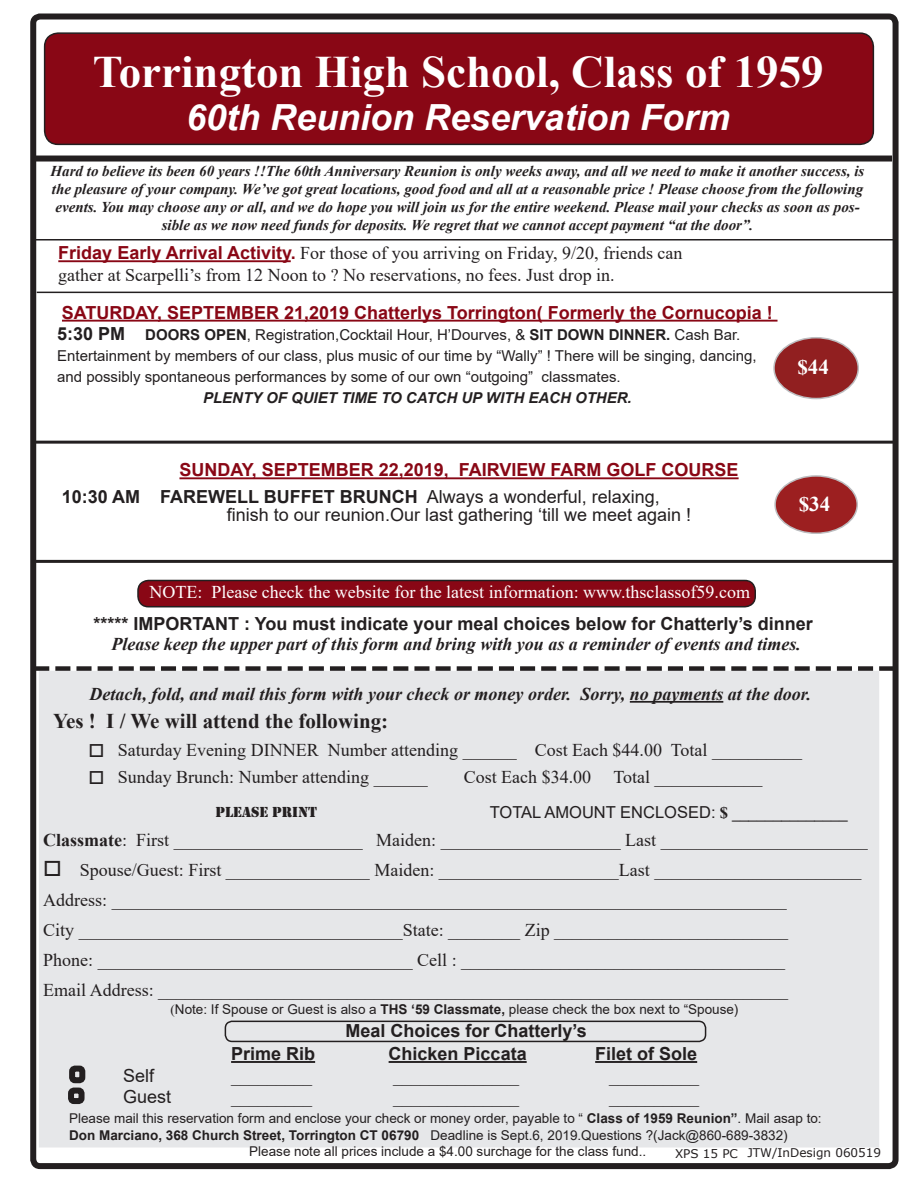
<style>
.page{position:relative;width:918px;height:1188px;background:#fff}
.page>*{position:absolute;margin:0;border:0;box-sizing:border-box;transform-origin:0 0}
.t1{font:700 45px "Times New Roman";color:#fff}
.t2{font:italic 700 36px "Arial";color:#fff}
.t3{font:700 21px "Times New Roman";color:#231f20}
.t4{font:700 21px "Times New Roman";color:#fff}
.t5{font:18px/21.6px "Times New Roman";color:#231f20}
.t6{font:italic 700 18px "Times New Roman";color:#231f20}
.t7{font:700 18px "Arial";color:#231f20}
.t8{font:700 18px "Arial";color:#890715}
.t9{font:18px/18px "Arial";color:#231f20}
.t10{font:18px "Times New Roman";color:#fff}
.t11{font:16.5px "Arial";color:#231f20}
.t12{font:italic 700 15px/18px "Times New Roman";color:#231f20;text-align:center}
.t13{font:15px/21px "Arial";color:#231f20}
.t14{font:italic 700 15px "Arial";color:#231f20}
.t15{font:15px "Stencil";color:#231f20}
.t16{font:13.5px/16.2px "Arial";color:#231f20}
.t17{font:12px "Verdana";color:#231f20}
.s1{font-family:"Arial";font-weight:700;color:#890715}
.s2{font-weight:700;font-size:18px}
.s3{font-weight:700}
.s4{font-family:"Times New Roman";font-weight:700}
.s5{font-family:"Times New Roman"}
</style>
<div class="page">
<div style="left:39px;top:671px;width:840px;height:477px;background:#e6e7e9;border:2px solid #e6e7e9"></div>
<div style="left:45px;top:33px;width:828px;height:111px;background:#890715;border-radius:14px"></div>
<div style="left:44px;top:32px;width:830px;height:113px;border:2px solid #231f20;border-radius:14px"></div>
<div style="left:30px;top:14px;width:869px;height:1155px;border:6px solid #231f20;border-radius:7px"></div>
<div style="left:32px;top:156px;width:860px;height:6px;background:#231f20"></div>
<hr style="left:62px;top:320px;width:716px;height:2px;background:#890715">
<hr style="left:179px;top:477px;width:560px;height:2px;background:#890715">
<hr style="left:630px;top:701px;width:93px;height:2px;background:#231f20">
<hr style="left:33px;top:441px;width:861px;height:3px;background:#231f20">
<hr style="left:37px;top:292px;width:857px;height:1px;background:#231f20">
<div style="left:138px;top:580px;width:617px;height:27px;background:#890715;border-radius:10px"></div>
<div style="left:137px;top:580px;width:619px;height:27px;border:2px solid #231f20;border-radius:10px"></div>
<svg style="left:34px;top:666px;width:860px;height:5px"></svg>
<div style="left:774px;top:338px;width:84px;height:61px;background:#911f20;border-radius:50%"></div>
<div style="left:773px;top:337px;width:86px;height:62px;border:2px solid #bcbdc0;border-radius:50%"></div>
<div style="left:775px;top:476px;width:82px;height:57px;background:#9c1f20;border-radius:50%"></div>
<div style="left:774px;top:475px;width:84px;height:59px;border:2px solid #bcbdc0;border-radius:50%"></div>
<hr style="left:33px;top:560px;width:861px;height:3px;background:#231f20">
<hr style="left:231px;top:1061px;width:84px;height:2px;background:#231f20">
<hr style="left:389px;top:1061px;width:138px;height:2px;background:#231f20">
<hr style="left:595px;top:1061px;width:102px;height:2px;background:#231f20">
<div style="left:69px;top:1066px;width:16px;height:17px;border:6px solid #231f20;border-radius:3px"></div>
<div style="left:68px;top:1088px;width:17px;height:16px;border:6px solid #231f20;border-radius:3px"></div>
<hr style="left:58px;top:260px;width:233px;height:2px;background:#890715">
<hr style="left:35px;top:239px;width:859px;height:2px;background:#231f20">
<div style="left:225px;top:1021px;width:481px;height:21px;border:2px solid #231f20;border-radius:7px"></div>
<p class="t1" style="left:93px;top:39px;width:732px">Torrington High School, Class of 1959</p>
<p class="t2" style="left:186px;top:93px;width:546px">60th Reunion Reservation Form</p>
<p class="t12" style="left:51px;top:162px;width:815px">Hard to believe its been 60 years !!The 60th Anniversary Reunion is only weeks away, and all we need to make it another success, is the pleasure of your company. We’ve got great locations, good food and all at a reasonable price ! Please choose from the following events. You may choose any or all, and we do hope you will join us for the entire weekend. Please mail your checks as soon as pos&shy;sible as we now need funds for deposits. We regret that we cannot accept payment “at the door”.</p>
<p class="t5" style="left:58px;top:242px;width:626px"><span class="s1">Friday Early Arrival Activity.</span> For those of you arriving on Friday, 9/20, friends can gather at Scarpelli’s from 12 Noon to ? No reservations, no fees. Just drop in.</p>
<p class="t8" style="left:62px;top:300px;width:712px">SATURDAY, SEPTEMBER 21,2019 Chatterlys Torrington( Formerly the Cornucopia !</p>
<p class="t13" style="left:57px;top:324px;width:701px"><span class="s2">5:30 PM</span> <span class="s3">DOORS OPEN</span>, Registration,Cocktail Hour, H’Dourves, &amp; <span class="s3">SIT DOWN DINNER.</span> Cash Bar.<br>Entertainment by members of our class, plus music of our time by “Wally” ! There will be singing, dancing, and possibly spontaneous performances by some of our own “outgoing” classmates.</p>
<p class="t14" style="left:203px;top:388px;width:430px">PLENTY OF QUIET TIME TO CATCH UP WITH EACH OTHER.</p>
<p class="t8" style="left:179px;top:457px;width:561px">SUNDAY, SEPTEMBER 22,2019, FAIRVIEW FARM GOLF COURSE</p>
<p class="t9" style="left:227px;top:488px;width:466px;text-indent:-165px"><span class="s3">10:30 AM FAREWELL BUFFET BRUNCH</span> Always a wonderful, relaxing, finish to our reunion.Our last gathering ‘till we meet again !</p>
<p class="t10" style="left:149px;top:580px;width:602px">NOTE: Please check the website for the latest information: www.thsclassof59.com</p>
<p class="t4" style="left:797px;top:351px;width:33px">$44</p>
<p class="t4" style="left:799px;top:488px;width:33px">$34</p>
<p class="t7" style="left:93px;top:611px;width:721px">***** IMPORTANT : You must indicate your meal choices below for Chatterly’s dinner</p>
<p class="t6" style="left:111px;top:632px;width:691px">Please keep the upper part of this form and bring with you as a reminder of events and times.</p>
<p class="t6" style="left:89px;top:681px;width:723px">Detach, fold, and mail this form with your check or money order. Sorry, no payments at the door.</p>
<p class="t3" style="left:53px;top:706px;width:337px">Yes ! I / We will attend the following:</p>
<p class="t5" style="left:118px;top:738px;width:686px">Saturday Evening DINNER Number attending ______ Cost Each $44.00 Total __________</p>
<p class="t5" style="left:118px;top:765px;width:311px">Sunday Brunch: Number attending ______</p>
<p class="t5" style="left:464px;top:765px;width:300px">Cost Each $34.00 Total ____________</p>
<p class="t15" style="left:216px;top:804px;width:103px">PLEASE PRINT</p>
<p class="t11" style="left:490px;top:800px;width:359px">TOTAL AMOUNT ENCLOSED: <span class="s4">$ ______________</span></p>
<p class="t5" style="left:43px;top:828px;width:826px"><span class="s3">Classmate</span>: First _____________________ Maiden: ____________________ Last _______________________</p>
<p class="t5" style="left:43px;top:858px;width:820px">□ Spouse/Guest: First ________________ Maiden: ____________________Last _______________________</p>
<p class="t5" style="left:43px;top:888px;width:745px">Address: ___________________________________________________________________________</p>
<p class="t5" style="left:43px;top:918px;width:747px">City ____________________________________State: ________ Zip __________________________</p>
<p class="t5" style="left:43px;top:948px;width:744px">Phone: ___________________________________ Cell : ____________________________________</p>
<p class="t5" style="left:43px;top:978px;width:746px">Email Address: ______________________________________________________________________</p>
<p class="t16" style="left:170px;top:1001px;width:570px"><span class="s5">(</span>Note: If Spouse or Guest is also a <span class="s3">THS ‘59 Classmate,</span> please check the box next to “Spouse)</p>
<p class="t7" style="left:346px;top:1018px;width:243px">Meal Choices for Chatterly’s</p>
<p class="t9" style="left:123px;top:1066px;width:33px">Self</p>
<p class="t9" style="left:123px;top:1088px;width:50px">Guest</p>
<p class="t7" style="left:231px;top:1041px;width:86px">Prime Rib</p>
<p class="t7" style="left:389px;top:1041px;width:140px">Chicken Piccata</p>
<p class="t7" style="left:595px;top:1041px;width:104px">Filet of Sole</p>
<p class="t5" style="left:231px;top:1064px;width:82px">_________</p>
<p class="t5" style="left:393px;top:1064px;width:127px">______________</p>
<p class="t5" style="left:609px;top:1064px;width:91px">__________</p>
<p class="t5" style="left:231px;top:1086px;width:82px">_________</p>
<p class="t5" style="left:393px;top:1086px;width:127px">______________</p>
<p class="t5" style="left:609px;top:1086px;width:91px">__________</p>
<p class="t16" style="left:69px;top:1110px;width:754px">Please mail this reservation form and enclose your check or money order, payable to “ <span class="s3">Class of 1959 Reunion”</span>. Mail asap to:<br><span class="s3">Don Marciano, 368 Church Street, Torrington CT 06790</span> Deadline is Sept.6, 2019.Questions ?(Jack@860-689-3832)</p>
<p class="t16" style="left:249px;top:1143px;width:398px">Please note all prices include a $4.00 surchage for the class fund..</p>
<p class="t17" style="left:675px;top:1145px;width:208px">XPS 15 PC JTW/InDesign 060519</p>
</div>
